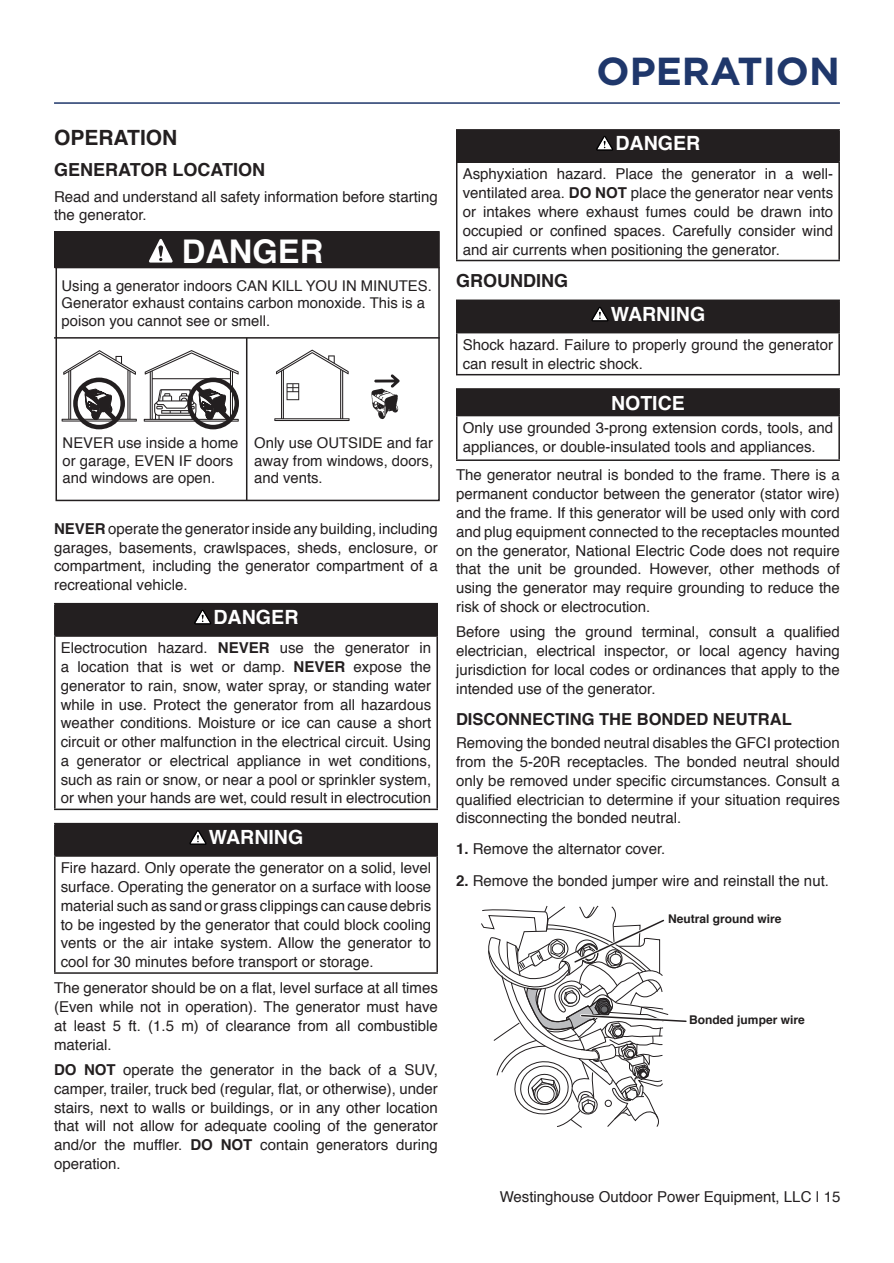
<style>
.page{position:relative;width:894px;height:1263px;background:#fff}
.page>*{position:absolute;margin:0;border:0;box-sizing:border-box;transform-origin:0 0}
.Heading_1_Off{font:700 39px "Gotham";color:#1f376b}
.t1{font:700 32.55px "Helvetica";color:#fff}
.Section_heading{font:700 21px "Helvetica";color:#231f20}
.t2{font:700 19.65px "Helvetica";color:#fff}
.t3{font:700 19.5px "Helvetica";color:#fff}
.Heading_2{font:700 18px "Helvetica";color:#231f20}
.Heading_3{font:700 16.5px "Helvetica";color:#231f20}
.t4{font:15px/18.8px "Helvetica";color:#231f20;text-align:justify}
.t5{font:14.85px/17.9px "Helvetica";color:#231f20}
.t6{font:700 12px "Helvetica";color:#211e1e}
.s1{font-weight:700}
</style>
<div class="page">
<hr style="left:54px;top:102px;width:785px;height:2px;background:#1f376b">
<div style="left:55px;top:231px;width:384px;height:36px;background:#231f20"></div>
<svg style="left:149px;top:239px;width:24px;height:23px"></svg>
<svg style="left:371px;top:374px;width:28px;height:45px"></svg>
<svg style="left:274px;top:350px;width:75px;height:71px"></svg>
<svg style="left:144px;top:350px;width:95px;height:79px"></svg>
<svg style="left:62px;top:350px;width:75px;height:79px"></svg>
<hr style="left:54px;top:337px;width:385px;height:1px;background:#231f20">
<hr style="left:246px;top:338px;width:1px;height:162px;background:#231f20">
<div style="left:55px;top:231px;width:384px;height:270px;border:2px solid #231f20"></div>
<hr style="left:55px;top:267px;width:384px;height:1px;background:#231f20">
<div style="left:55px;top:603px;width:382px;height:33px;background:#231f20"></div>
<hr style="left:54px;top:635px;width:384px;height:2px;background:#231f20">
<hr style="left:54px;top:603px;width:384px;height:1px;background:#231f20">
<hr style="left:54px;top:604px;width:2px;height:31px;background:#231f20">
<hr style="left:436px;top:604px;width:2px;height:31px;background:#231f20">
<hr style="left:54px;top:637px;width:2px;height:171px;background:#231f20">
<hr style="left:436px;top:637px;width:2px;height:171px;background:#231f20">
<hr style="left:54px;top:808px;width:384px;height:2px;background:#231f20">
<svg style="left:194px;top:610px;width:17px;height:14px"></svg>
<div style="left:55px;top:823px;width:382px;height:33px;background:#231f20"></div>
<hr style="left:54px;top:855px;width:384px;height:1px;background:#231f20">
<hr style="left:54px;top:823px;width:384px;height:1px;background:#231f20">
<hr style="left:54px;top:824px;width:2px;height:31px;background:#231f20">
<hr style="left:436px;top:824px;width:2px;height:31px;background:#231f20">
<hr style="left:54px;top:856px;width:2px;height:116px;background:#231f20">
<hr style="left:436px;top:856px;width:2px;height:116px;background:#231f20">
<hr style="left:54px;top:972px;width:384px;height:1px;background:#231f20">
<svg style="left:189px;top:830px;width:17px;height:15px"></svg>
<div style="left:456px;top:130px;width:382px;height:32px;background:#231f20"></div>
<hr style="left:456px;top:161px;width:383px;height:2px;background:#231f20">
<hr style="left:456px;top:129px;width:383px;height:2px;background:#231f20">
<hr style="left:838px;top:131px;width:1px;height:30px;background:#231f20">
<hr style="left:456px;top:163px;width:1px;height:97px;background:#231f20">
<hr style="left:838px;top:163px;width:1px;height:97px;background:#231f20">
<hr style="left:456px;top:260px;width:383px;height:1px;background:#231f20">
<svg style="left:596px;top:136px;width:17px;height:15px"></svg>
<div style="left:456px;top:300px;width:382px;height:33px;background:#231f20"></div>
<hr style="left:456px;top:332px;width:383px;height:1px;background:#231f20">
<hr style="left:456px;top:299px;width:383px;height:2px;background:#231f20">
<hr style="left:838px;top:301px;width:1px;height:31px;background:#231f20">
<hr style="left:456px;top:333px;width:1px;height:41px;background:#231f20">
<hr style="left:838px;top:333px;width:1px;height:41px;background:#231f20">
<hr style="left:456px;top:374px;width:383px;height:1px;background:#231f20">
<svg style="left:591px;top:307px;width:17px;height:14px"></svg>
<div style="left:456px;top:389px;width:382px;height:26px;background:#231f20"></div>
<hr style="left:456px;top:415px;width:383px;height:1px;background:#231f20">
<hr style="left:456px;top:388px;width:383px;height:2px;background:#231f20">
<svg style="left:838px;top:390px;width:1px;height:25px"></svg>
<hr style="left:456px;top:416px;width:1px;height:43px;background:#231f20">
<hr style="left:838px;top:416px;width:1px;height:43px;background:#231f20">
<hr style="left:456px;top:459px;width:383px;height:2px;background:#231f20">
<svg style="left:481px;top:905px;width:206px;height:222px"></svg>
<p class="Section_heading" style="left:54px;top:120px;width:125px">OPERATION</p>
<p class="Heading_2" style="left:54px;top:155px;width:213px">GENERATOR LOCATION</p>
<p class="t4" style="left:54px;top:187px;width:385px">Read and understand all safety information before starting the generator.</p>
<p class="t1" style="left:182px;top:225px;width:143px">DANGER</p>
<p class="t5" style="left:62px;top:277px;width:371px">Using a generator indoors CAN KILL YOU IN MINUTES.<br>Generator exhaust contains carbon monoxide. This is a poison you cannot see or smell.</p>
<p class="t5" style="left:63px;top:434px;width:177px">NEVER use inside a home or garage, EVEN IF doors and windows are open.</p>
<p class="t5" style="left:254px;top:434px;width:180px;text-align:justify">Only use OUTSIDE and far away from windows, doors, and vents.</p>
<p class="t4" style="left:54px;top:520px;width:385px"><span class="s1">NEVER</span> operate the generator inside any building, including garages, basements, crawlspaces, sheds, enclosure, or compartment, including the generator compartment of a recreational vehicle.</p>
<p class="t2" style="left:213px;top:601px;width:86px">DANGER</p>
<p class="t4" style="left:61px;top:639px;width:372px">Electrocution hazard. <span class="s1">NEVER</span> use the generator in a location that is wet or damp. <span class="s1">NEVER</span> expose the generator to rain, snow, water spray, or standing water while in use. Protect the generator from all hazardous weather conditions. Moisture or ice can cause a short circuit or other malfunction in the electrical circuit. Using a generator or electrical appliance in wet conditions, such as rain or snow, or near a pool or sprinkler system, or when your hands are wet, could result in electrocution</p>
<p class="t3" style="left:209px;top:821px;width:96px">WARNING</p>
<p class="t4" style="left:61px;top:859px;width:372px">Fire hazard. Only operate the generator on a solid, level surface. Operating the generator on a surface with loose material such as sand or grass clippings can cause debris to be ingested by the generator that could block cooling vents or the air intake system. Allow the generator to cool for 30 minutes before transport or storage.</p>
<p class="t4" style="left:54px;top:979px;width:385px">The generator should be on a flat, level surface at all times (Even while not in operation). The generator must have at least 5 ft. (1.5 m) of clearance from all combustible material.</p>
<p class="t4" style="left:54px;top:1060px;width:385px"><span class="s1">DO NOT</span> operate the generator in the back of a SUV, camper, trailer, truck bed (regular, flat, or otherwise), under stairs, next to walls or buildings, or in any other location that will not allow for adequate cooling of the generator and/or the muffler. <span class="s1">DO NOT</span> contain generators during operation.</p>
<p class="Heading_1_Off" style="left:596px;top:46px;width:245px">OPERATION</p>
<p class="t2" style="left:615px;top:127px;width:86px">DANGER</p>
<p class="t4" style="left:462px;top:165px;width:372px">Asphyxiation hazard. Place the generator in a well&shy;ventilated area. <span class="s1">DO NOT</span> place the generator near vents or intakes where exhaust fumes could be drawn into occupied or confined spaces. Carefully consider wind and air currents when positioning the generator.</p>
<p class="Heading_2" style="left:456px;top:266px;width:113px">GROUNDING</p>
<p class="t3" style="left:610px;top:298px;width:96px">WARNING</p>
<p class="t4" style="left:462px;top:336px;width:372px">Shock hazard. Failure to properly ground the generator can result in electric shock.</p>
<p class="t3" style="left:611px;top:387px;width:75px">NOTICE</p>
<p class="t4" style="left:462px;top:418px;width:372px">Only use grounded 3-prong extension cords, tools, and appliances, or double-insulated tools and appliances.</p>
<p class="t4" style="left:456px;top:466px;width:385px">The generator neutral is bonded to the frame. There is a permanent conductor between the generator (stator wire) and the frame. If this generator will be used only with cord and plug equipment connected to the receptacles mounted on the generator, National Electric Code does not require that the unit be grounded. However, other methods of using the generator may require grounding to reduce the risk of shock or electrocution.</p>
<p class="t4" style="left:456px;top:623px;width:385px">Before using the ground terminal, consult a qualified electrician, electrical inspector, or local agency having jurisdiction for local codes or ordinances that apply to the intended use of the generator.</p>
<p class="Heading_3" style="left:456px;top:706px;width:337px">DISCONNECTING THE BONDED NEUTRAL</p>
<p class="t4" style="left:456px;top:734px;width:385px">Removing the bonded neutral disables the GFCI protection from the 5-20R receptacles. The bonded neutral should only be removed under specific circumstances. Consult a qualified electrician to determine if your situation requires disconnecting the bonded neutral.</p>
<p class="t4" style="left:456px;top:839px;width:211px"><span class="s1">1.</span> Remove the alternator cover.</p>
<p class="t4" style="left:456px;top:871px;width:374px"><span class="s1">2.</span> Remove the bonded jumper wire and reinstall the nut.</p>
<p class="t6" style="left:668px;top:909px;width:115px">Neutral ground wire</p>
<p class="t6" style="left:689px;top:1010px;width:117px">Bonded jumper wire</p>
<p class="t4" style="left:499px;top:1188px;width:342px">Westinghouse Outdoor Power Equipment, LLC | 15</p>
</div>
